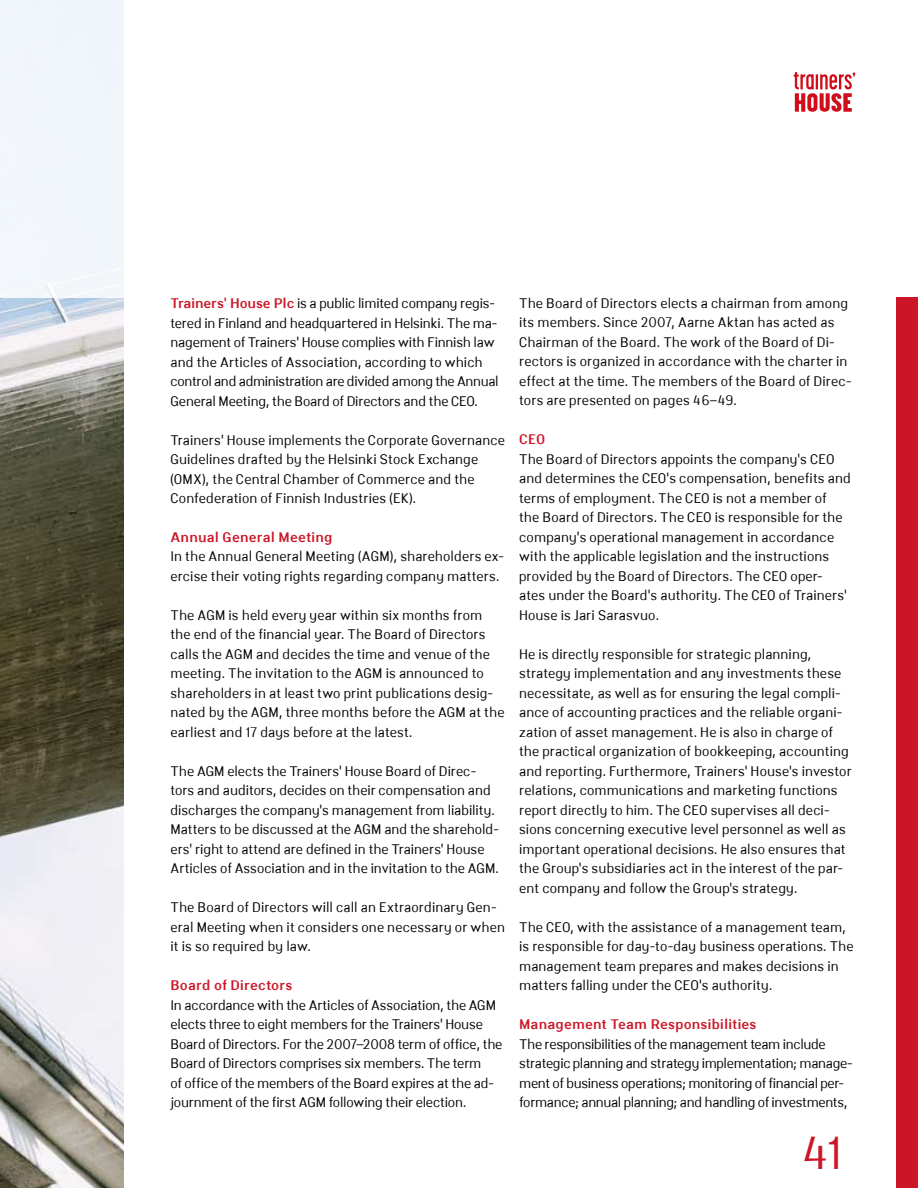
<style>
.page{position:relative;width:918px;height:1188px;background:#fff}
.page>*{position:absolute;margin:0;border:0;box-sizing:border-box;transform-origin:0 0}
.t1{font:45px "Malmo";color:#cc1627}
.t2{font:13.5px/19.5px "Malmo";letter-spacing:.005em;color:#000}
.t3{font:13.5px/19.5px "Malmo";letter-spacing:-.015em;color:#000}
.t4{font:13.5px/19.5px "Malmo";letter-spacing:-.025em;color:#000}
.t5{font:700 13.5px "Malmo";letter-spacing:.01em;color:#cc1627}
.s1{font-weight:700;color:#cc1627}
</style>
<div class="page">
<img style="left:0;top:298px;width:124px;height:890px">
<div style="left:897px;top:298px;width:21px;height:890px;background:#cc1627"></div>
<svg style="left:794px;top:72px;width:61px;height:40px"></svg>
<p class="t3" style="left:171px;top:293px;width:330px"><span class="s1">Trainers’ House Plc</span> is a public limited company regis&shy;tered in Finland and headquartered in Helsinki. The ma&shy;nagement of Trainers’ House complies with Finnish law and the Articles of Association, according to which control and administration are divided among the Annual General Meeting, the Board of Directors and the CEO.</p>
<p class="t2" style="left:171px;top:430px;width:336px">Trainers’ House implements the Corporate Governance Guidelines drafted by the Helsinki Stock Exchange (OMX), the Central Chamber of Commerce and the Confederation of Finnish Industries (EK).</p>
<p class="t5" style="left:171px;top:529px;width:163px">Annual General Meeting</p>
<p class="t2" style="left:171px;top:547px;width:335px">In the Annual General Meeting (AGM), shareholders ex&shy;ercise their voting rights regarding company matters.</p>
<p class="t2" style="left:171px;top:605px;width:336px">The AGM is held every year within six months from the end of the financial year. The Board of Directors calls the AGM and decides the time and venue of the meeting. The invitation to the AGM is announced to shareholders in at least two print publications desig&shy;nated by the AGM, three months before the AGM at the earliest and 17 days before at the latest.</p>
<p class="t2" style="left:171px;top:761px;width:330px">The AGM elects the Trainers’ House Board of Direc&shy;tors and auditors, decides on their compensation and discharges the company’s management from liability.<br>Matters to be discussed at the AGM and the sharehold&shy;ers’ right to attend are defined in the Trainers’ House Articles of Association and in the invitation to the AGM.</p>
<p class="t2" style="left:171px;top:898px;width:336px">The Board of Directors will call an Extraordinary Gen&shy;eral Meeting when it considers one necessary or when it is so required by law.</p>
<p class="t5" style="left:171px;top:977px;width:124px">Board of Directors</p>
<p class="t3" style="left:171px;top:995px;width:333px">In accordance with the Articles of Association, the AGM elects three to eight members for the Trainers’ House Board of Directors. For the 2007–2008 term of office, the Board of Directors comprises six members. The term<br>of office of the members of the Board expires at the ad&shy;journment of the first AGM following their election.</p>
<p class="t2" style="left:519px;top:293px;width:334px">The Board of Directors elects a chairman from among its members. Since 2007, Aarne Aktan has acted as Chairman of the Board. The work of the Board of Di&shy;rectors is organized in accordance with the charter in effect at the time. The members of the Board of Direc&shy;tors are presented on pages 46–49.</p>
<p class="t5" style="left:519px;top:431px;width:28px">CEO</p>
<p class="t2" style="left:519px;top:449px;width:333px">The Board of Directors appoints the company’s CEO and determines the CEO’s compensation, benefits and terms of employment. The CEO is not a member of<br>the Board of Directors. The CEO is responsible for the company’s operational management in accordance with the applicable legislation and the instructions provided by the Board of Directors. The CEO oper&shy;ates under the Board’s authority. The CEO of Trainers’ House is Jari Sarasvuo.</p>
<p class="t2" style="left:519px;top:644px;width:334px">He is directly responsible for strategic planning, strategy implementation and any investments these necessitate, as well as for ensuring the legal compli&shy;ance of accounting practices and the reliable organi&shy;zation of asset management. He is also in charge of the practical organization of bookkeeping, accounting and reporting. Furthermore, Trainers’ House’s investor relations, communications and marketing functions report directly to him. The CEO supervises all deci&shy;sions concerning executive level personnel as well as important operational decisions. He also ensures that the Group’s subsidiaries act in the interest of the par&shy;ent company and follow the Group’s strategy.</p>
<p class="t2" style="left:519px;top:917px;width:336px">The CEO, with the assistance of a management team, is responsible for day-to-day business operations. The management team prepares and makes decisions in matters falling under the CEO’s authority.</p>
<p class="t5" style="left:519px;top:1016px;width:239px">Management Team Responsibilities</p>
<p class="t4" style="left:519px;top:1034px;width:335px">The responsibilities of the management team include strategic planning and strategy implementation; manage&shy;ment of business operations; monitoring of financial per&shy;formance; annual planning; and handling of investments,</p>
<h1 class="t1" style="left:801px;top:1125px;width:43px">41</h1>
</div>
